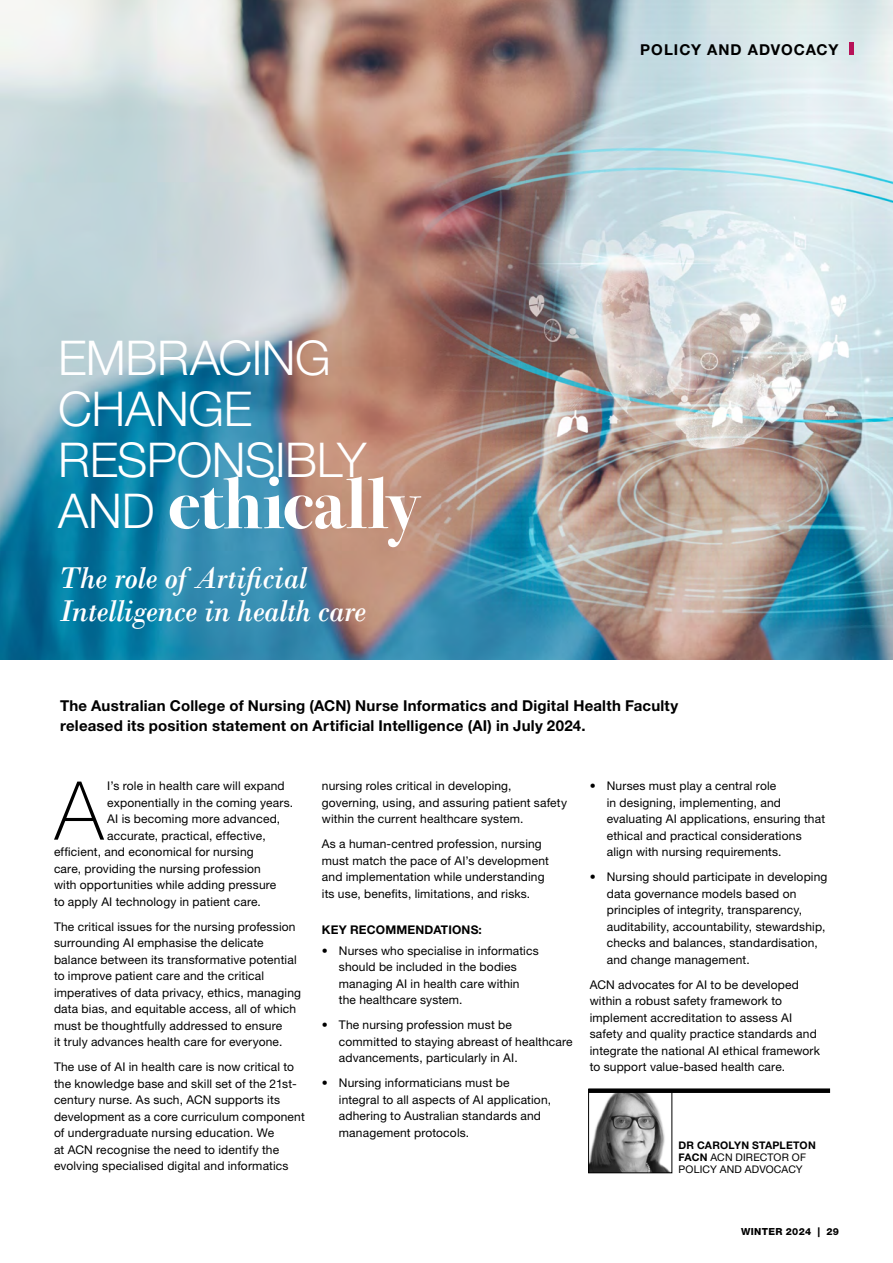
<style>
.page{position:relative;width:893px;height:1263px;background:#fff}
.page>*{position:absolute;margin:0;border:0;box-sizing:border-box;transform-origin:0 0}
.t1{font:100 81.3px "Helvetica Neue LT Std";color:#000}
.t2{font:700 73.5px "Bodoni Svty Two ITCTT";letter-spacing:.005em;color:#fff}
.t3{font:300 48px/51px "Helvetica Neue LT Std";letter-spacing:-.01em;color:#fff}
.t4{font:italic 31.5px/33px "Bodoni";letter-spacing:-.015em;color:#fff}
.t5{font:700 15px/19.5px "Helvetica Neue LT Std";letter-spacing:.015em;color:#000}
.t6{font:700 15px "Helvetica Neue LT Std";letter-spacing:.065em;color:#000}
.t7{font:12px/16.5px "Helvetica Neue LT Std";letter-spacing:.015em;color:#000}
.t8{font:700 12px "Helvetica Neue LT Std";letter-spacing:.015em;color:#000}
.t9{font:10.5px/12px "Helvetica Neue LT Std";letter-spacing:.015em;color:#000}
.t10{font:800 9.75px "Helvetica Neue LT Std";letter-spacing:.035em;color:#000}
.s1{font-family:"Helvetica Neue LT Std";font-weight:300;font-size:48px}
.s2{font-weight:700}
</style>
<div class="page">
<img style="left:0;top:0;width:893px;height:659px">
<div style="left:849px;top:43px;width:5px;height:12px;background:#b71258"></div>
<img style="left:590px;top:1093px;width:80px;height:78px">
<div style="left:588px;top:1089px;width:84px;height:84px;border:1px solid #000"></div>
<div style="left:588px;top:1088px;width:242px;height:5px;background:#000"></div>
<h3 class="t3" style="left:58px;top:331px;width:310px">EMBRACING<br>CHANGE<br>RESPONSIBLY</h3>
<h2 class="t2" style="left:58px;top:444px;width:361px"><span class="s1">AND</span> ethically</h2>
<h3 class="t4" style="left:58px;top:561px;width:309px">The role of Artificial<br>Intelligence in health care</h3>
<p class="t6" style="left:640px;top:40px;width:200px">POLICY AND ADVOCACY</p>
<p class="t5" style="left:60px;top:696px;width:620px">The Australian College of Nursing (ACN) Nurse Informatics and Digital Health Faculty released its position statement on Artificial Intelligence (AI) in July 2024.</p>
<h1 class="t1" style="left:55px;top:764px;width:50px">A</h1>
<p class="t7" style="left:107px;top:777px;width:179px">I’s role in health care will expand</p>
<p class="t7" style="left:107px;top:794px;width:187px">exponentially in the coming years.</p>
<p class="t7" style="left:107px;top:810px;width:175px">AI is becoming more advanced,</p>
<p class="t7" style="left:107px;top:827px;width:160px">accurate, practical, effective,</p>
<p class="t7" style="left:54px;top:843px;width:201px">efficient, and economical for nursing</p>
<p class="t7" style="left:54px;top:860px;width:208px">care, providing the nursing profession</p>
<p class="t7" style="left:54px;top:876px;width:224px">with opportunities while adding pressure</p>
<p class="t7" style="left:54px;top:893px;width:208px">to apply AI technology in patient care.</p>
<p class="t7" style="left:54px;top:918px;width:249px">The critical issues for the nursing profession surrounding AI emphasise the delicate balance between its transformative potential to improve patient care and the critical imperatives of data privacy, ethics, managing data bias, and equitable access, all of which must be thoughtfully addressed to ensure<br>it truly advances health care for everyone.</p>
<p class="t7" style="left:54px;top:1058px;width:252px">The use of AI in health care is now critical to the knowledge base and skill set of the 21st&shy;century nurse. As such, ACN supports its development as a core curriculum component of undergraduate nursing education. We<br>at ACN recognise the need to identify the evolving specialised digital and informatics</p>
<p class="t7" style="left:322px;top:777px;width:247px">nursing roles critical in developing, governing, using, and assuring patient safety within the current healthcare system.</p>
<p class="t7" style="left:322px;top:835px;width:229px">As a human-centred profession, nursing must match the pace of AI’s development and implementation while understanding its use, benefits, limitations, and risks.</p>
<p class="t8" style="left:322px;top:922px;width:162px">KEY RECOMMENDATIONS:</p>
<p class="t7" style="left:339px;top:942px;width:201px;text-indent:-17px">• Nurses who specialise in informatics should be included in the bodies managing AI in health care within the healthcare system.</p>
<p class="t7" style="left:339px;top:1016px;width:235px;text-indent:-17px">• The nursing profession must be committed to staying abreast of healthcare advancements, particularly in AI.</p>
<p class="t7" style="left:339px;top:1074px;width:214px;text-indent:-17px">• Nursing informaticians must be integral to all aspects of AI application, adhering to Australian standards and management protocols.</p>
<p class="t7" style="left:607px;top:777px;width:220px;text-indent:-17px">• Nurses must play a central role<br>in designing, implementing, and evaluating AI applications, ensuring that ethical and practical considerations align with nursing requirements.</p>
<p class="t7" style="left:607px;top:868px;width:222px;text-indent:-17px">• Nursing should participate in developing data governance models based on principles of integrity, transparency, auditability, accountability, stewardship, checks and balances, standardisation, and change management.</p>
<p class="t7" style="left:590px;top:976px;width:232px">ACN advocates for AI to be developed within a robust safety framework to implement accreditation to assess AI safety and quality practice standards and integrate the national AI ethical framework to support value-based health care.</p>
<p class="t9" style="left:679px;top:1139px;width:139px"><span class="s2">DR CAROLYN STAPLETON<br>FACN</span> ACN DIRECTOR OF<br>POLICY AND ADVOCACY</p>
<p class="t10" style="left:741px;top:1225px;width:99px">WINTER 2024 | 29</p>
</div>
